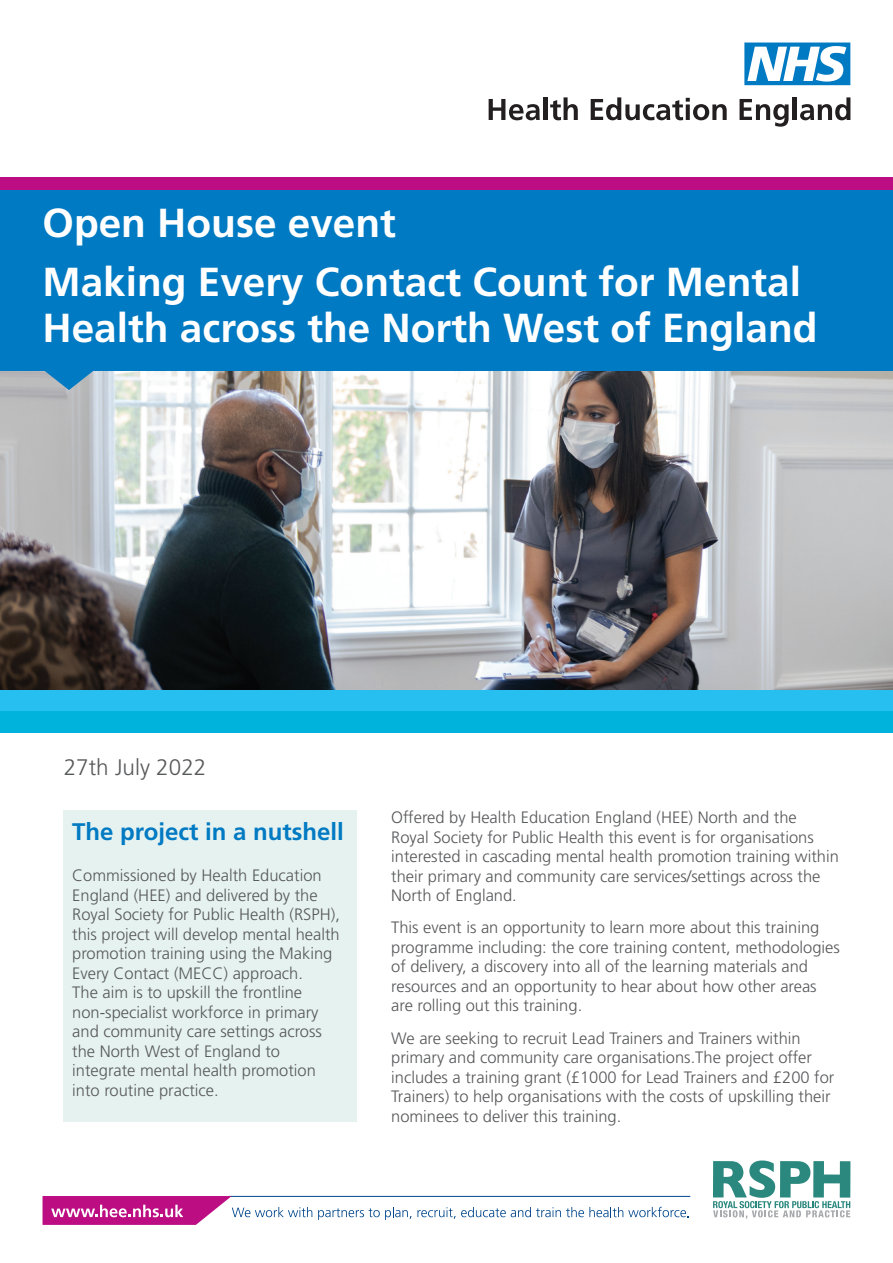
<style>
.page{position:relative;width:893px;height:1263px;background:#fff}
.page>*{position:absolute;margin:0;border:0;box-sizing:border-box;transform-origin:0 0}
.t1{font:700 40.5px/58.9px "Frutiger";color:#fff}
.t2{font:700 24px "Frutiger";color:#007ac2}
.t3{font:300 22.5px "Frutiger";color:#57585a}
.t4{font:300 16.5px/19.5px "Frutiger";color:#57585a}
</style>
<div class="page">
<img style="left:0;top:371px;width:893px;height:319px">
<svg style="left:43px;top:371px;width:52px;height:19px"></svg>
<div style="left:0;top:187px;width:893px;height:184px;background:#007ac2"></div>
<svg style="left:713px;top:1160px;width:137px;height:59px"></svg>
<svg style="left:744px;top:43px;width:106px;height:42px"></svg>
<svg style="left:489px;top:99px;width:51px;height:21px"></svg>
<hr style="left:544px;top:97px;width:4px;height:23px;background:#231f20">
<svg style="left:550px;top:97px;width:28px;height:23px"></svg>
<svg style="left:591px;top:97px;width:136px;height:23px"></svg>
<svg style="left:739px;top:99px;width:49px;height:28px"></svg>
<hr style="left:793px;top:97px;width:4px;height:23px;background:#231f20">
<svg style="left:800px;top:97px;width:50px;height:23px"></svg>
<div style="left:0;top:177px;width:893px;height:13px;background:#bc0d83"></div>
<hr style="left:229px;top:1196px;width:461px;height:1px;background:#01468c">
<svg style="left:318px;top:1207px;width:371px;height:13px"></svg>
<svg style="left:43px;top:1196px;width:269px;height:29px"></svg>
<div style="left:0;top:690px;width:893px;height:21px;background:#26bff0"></div>
<div style="left:0;top:711px;width:893px;height:22px;background:#00b3dc"></div>
<div style="left:64px;top:810px;width:293px;height:311px;background:#e6f2f0"></div>
<h1 class="t1" style="left:43px;top:193px;width:760px">Open House event<br>Making Every Contact Count for Mental</h1>
<h1 class="t1" style="left:43px;top:298px;width:776px">Health across the North West of England</h1>
<h3 class="t3" style="left:64px;top:754px;width:144px">27th July 2022</h3>
<h2 class="t2" style="left:72px;top:818px;width:273px">The project in a nutshell</h2>
<p class="t4" style="left:72px;top:866px;width:269px">Commissioned by Health Education England (HEE) and delivered by the Royal Society for Public Health (RSPH), this project will develop mental health promotion training using the Making Every Contact (MECC) approach.<br>The aim is to upskill the frontline non-specialist workforce in primary and community care settings across the North West of England to integrate mental health promotion into routine practice.</p>
<p class="t4" style="left:391px;top:807px;width:449px">Offered by Health Education England (HEE) North and the<br>Royal Society for Public Health this event is for organisations interested in cascading mental health promotion training within their primary and community care services/settings across the North of England.</p>
<p class="t4" style="left:391px;top:918px;width:450px">This event is an opportunity to learn more about this training programme including: the core training content, methodologies of delivery, a discovery into all of the learning materials and resources and an opportunity to hear about how other areas are rolling out this training.</p>
<p class="t4" style="left:391px;top:1028px;width:445px">We are seeking to recruit Lead Trainers and Trainers within primary and community care organisations.The project offer includes a training grant (£1000 for Lead Trainers and £200 for Trainers) to help organisations with the costs of upskilling their nominees to deliver this training.</p>
</div>
